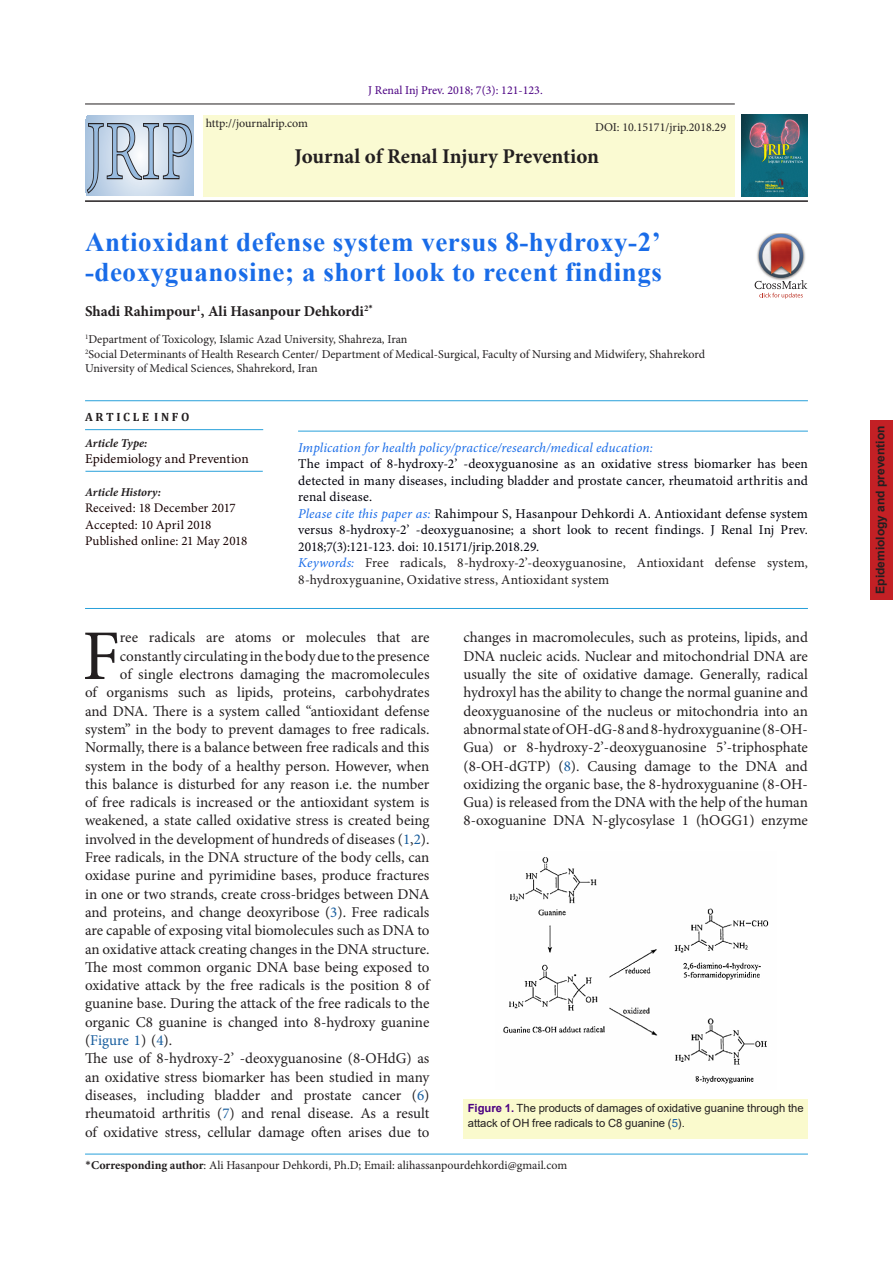
<style>
.page{position:relative;width:893px;height:1263px;background:#fff}
.page>*{position:absolute;margin:0;border:0;box-sizing:border-box;transform-origin:0 0}
.t1{font:71.25px "Minion Pro";color:#231f20}
.t2{font:700 27px/30px "Times New Roman";letter-spacing:.02em;color:#196ce8}
.t3{font:700 21px "Minion Pro";letter-spacing:-.005em;color:#231f20}
.t4{font:15px/18.3px "Minion Pro";color:#231f20;text-align:justify}
.t5{font:700 15px "Minion Pro";color:#231f20}
.t6{font:15px "Minion Pro";color:#175d9e}
.abstract{font:13.5px/16.5px "Minion Pro";letter-spacing:.005em;color:#00000b;text-align:justify}
.abstract-2{font:13.5px/16.5px "Minion Pro";letter-spacing:.01em;color:#231f20}
.abstract-3{font:italic 13.5px "Minion Pro";letter-spacing:.01em;color:#196ce8}
.t7{font:13.5px "Minion Pro";color:#170000}
.t8{font:13.05px "Minion Pro";letter-spacing:.005em;color:#170000}
.t9{font:12px/14.4px "Minion Pro";color:#231f20}
.t10{font:12px "Minion Pro";color:#4b0082}
.t11{font:italic 700 12px "Minion Pro";color:#231f20}
.t12{font:700 12px "Arial";color:#231f20}
.t13{font:700 12px "Cambria";color:#231f20}
.t14{font:11.25px/15px "Arial";color:#231f20}
.s1{font-style:italic;color:#196ce8}
.s2{color:#175d9e}
.s3{color:#231f20}
.s4{font-weight:700;color:#4b0082}
.s5{font-family:"Calibri"}
.s6{font-weight:700}
</style>
<div class="page">
<hr style="left:85px;top:104px;width:650px;height:1px;background:#231f20">
<hr style="left:85px;top:200px;width:723px;height:2px;background:#231f20">
<div style="left:203px;top:115px;width:532px;height:81px;background:#fafad2"></div>
<img style="left:741px;top:115px;width:66px;height:82px">
<hr style="left:85px;top:1154px;width:723px;height:1px;background:#28a0da">
<svg style="left:86px;top:116px;width:107px;height:79px"></svg>
<svg style="left:87px;top:123px;width:105px;height:71px;background:#b0c0d3"></svg>
<hr style="left:298px;top:431px;width:510px;height:1px;background:#28a0da">
<hr style="left:85px;top:400px;width:723px;height:1px;background:#28a0da">
<hr style="left:85px;top:608px;width:723px;height:1px;background:#28a0da">
<hr style="left:85px;top:429px;width:178px;height:1px;background:#28a0da">
<hr style="left:85px;top:471px;width:178px;height:1px;background:#28a0da">
<div style="left:871px;top:420px;width:22px;height:179px;background:#c32025"></div>
<img style="left:503px;top:857px;width:266px;height:227px">
<div style="left:463px;top:1099px;width:345px;height:39px;background:#fafacd"></div>
<img style="left:772px;top:233px;width:18px;height:1px">
<svg style="left:755px;top:234px;width:52px;height:65px"></svg>
<p class="t9" style="left:206px;top:116px;width:104px">http://journalrip.com</p>
<p class="t10" style="left:368px;top:82px;width:176px">J Renal Inj Prev. 2018; 7(3): 121-123.</p>
<p class="t9" style="left:595px;top:120px;width:133px">DOI: 10.15171/jrip.2018.29</p>
<p class="t3" style="left:295px;top:142px;width:306px">Journal of Renal Injury Prevention</p>
<p class="t2" style="left:85px;top:226px;width:578px">Antioxidant defense system versus 8-hydroxy-2’ -deoxyguanosine; a short look to recent findings</p>
<p class="t5" style="left:85px;top:301px;width:289px">Shadi Rahimpour<sup>1</sup>, Ali Hasanpour Dehkordi<sup>2</sup><sup>*</sup></p>
<p class="t9" style="left:85px;top:332px;width:324px"><sup>1</sup>Department of Toxicology, Islamic Azad University, Shahreza, Iran</p>
<p class="t9" style="left:85px;top:347px;width:622px"><sup>2</sup>Social Determinants of Health Research Center/ Department of Medical-Surgical, Faculty of Nursing and Midwifery, Shahrekord<br>University of Medical Sciences, Shahrekord, Iran</p>
<p class="t13" style="left:85px;top:408px;width:106px">A R T I C L E I N F O</p>
<p class="t11" style="left:85px;top:434px;width:64px">Article Type:</p>
<p class="t7" style="left:85px;top:450px;width:165px">Epidemiology and Prevention</p>
<p class="t11" style="left:85px;top:484px;width:78px">Article History:</p>
<p class="t8" style="left:85px;top:499px;width:152px">Received: 18 December 2017</p>
<p class="t8" style="left:85px;top:516px;width:128px">Accepted: 10 April 2018</p>
<p class="t8" style="left:85px;top:532px;width:164px">Published online: 21 May 2018</p>
<p class="abstract-3" style="left:298px;top:438px;width:356px">Implication for health policy/practice/research/medical education:</p>
<p class="abstract" style="left:298px;top:456px;width:511px">The impact of 8-hydroxy-2’ -deoxyguanosine as an oxidative stress biomarker has been detected in many diseases, including bladder and prostate cancer, rheumatoid arthritis and renal disease.</p>
<p class="abstract" style="left:298px;top:505px;width:511px"><span class="s1">Please cite this paper as:</span> Rahimpour S, Hasanpour Dehkordi A. Antioxidant defense system versus 8-hydroxy-2’ -deoxyguanosine; a short look to recent findings. J Renal Inj Prev.<br>2018;7(3):121-123. doi: 10.15171/jrip.2018.29.</p>
<p class="abstract-2" style="left:298px;top:555px;width:511px"><span class="s1">Keywords:</span> Free radicals, 8-hydroxy-2’-deoxyguanosine, Antioxidant defense system,<br>8-hydroxyguanine, Oxidative stress, Antioxidant system</p>
<p class="t1" style="left:82px;top:608px;width:39px">F</p>
<p class="t4" style="left:120px;top:628px;width:311px">ree radicals are atoms or molecules that are</p>
<p class="t4" style="left:120px;top:647px;width:311px">constantly circulating in the body due to the presence</p>
<p class="t4" style="left:120px;top:665px;width:311px">of single electrons damaging the macromolecules</p>
<p class="t4" style="left:85px;top:683px;width:346px">of organisms such as lipids, proteins, carbohydrates</p>
<p class="t4" style="left:85px;top:702px;width:346px">and DNA. There is a system called “antioxidant defense</p>
<p class="t4" style="left:85px;top:720px;width:346px">system” in the body to prevent damages to free radicals.</p>
<p class="t4" style="left:85px;top:738px;width:346px">Normally, there is a balance between free radicals and this</p>
<p class="t4" style="left:85px;top:757px;width:346px">system in the body of a healthy person. However, when</p>
<p class="t4" style="left:85px;top:775px;width:346px">this balance is disturbed for any reason i.e. the number</p>
<p class="t4" style="left:85px;top:793px;width:346px">of free radicals is increased or the antioxidant system is</p>
<p class="t4" style="left:85px;top:811px;width:346px">weakened, a state called oxidative stress is created being</p>
<p class="t4" style="left:85px;top:830px;width:346px">involved in the development of hundreds of diseases (<span class="s2">1</span>,<span class="s2">2</span>).</p>
<p class="t4" style="left:85px;top:848px;width:346px">Free radicals, in the DNA structure of the body cells, can</p>
<p class="t4" style="left:85px;top:866px;width:346px">oxidase purine and pyrimidine bases, produce fractures</p>
<p class="t4" style="left:85px;top:885px;width:346px">in one or two strands, create cross-bridges between DNA</p>
<p class="t4" style="left:85px;top:903px;width:346px">and proteins, and change deoxyribose (<span class="s2">3</span>). Free radicals</p>
<p class="t4" style="left:85px;top:921px;width:346px">are capable of exposing vital biomolecules such as DNA to</p>
<p class="t4" style="left:85px;top:940px;width:346px">an oxidative attack creating changes in the DNA structure.</p>
<p class="t4" style="left:85px;top:958px;width:346px">The most common organic DNA base being exposed to</p>
<p class="t4" style="left:85px;top:976px;width:346px">oxidative attack by the free radicals is the position 8 of</p>
<p class="t4" style="left:85px;top:994px;width:346px">guanine base. During the attack of the free radicals to the</p>
<p class="t4" style="left:85px;top:1013px;width:346px">organic C8 guanine is changed into 8-hydroxy guanine</p>
<p class="t6" style="left:85px;top:1030px;width:89px"><span class="s3">(</span>Figure 1<span class="s3">) (</span>4<span class="s3">).</span></p>
<p class="t4" style="left:85px;top:1049px;width:346px">The use of 8-hydroxy-2’ -deoxyguanosine (8-OHdG) as an oxidative stress biomarker has been studied in many diseases, including bladder and prostate cancer (<span class="s2">6</span>) rheumatoid arthritis (<span class="s2">7</span>) and renal disease. As a result of oxidative stress, cellular damage often arises due to</p>
<p class="t4" style="left:463px;top:628px;width:346px">changes in macromolecules, such as proteins, lipids, and DNA nucleic acids. Nuclear and mitochondrial DNA are usually the site of oxidative damage. Generally, radical hydroxyl has the ability to change the normal guanine and deoxyguanosine of the nucleus or mitochondria into an abnormal state of OH-dG-8 and 8-hydroxyguanine (8-OH-Gua) or 8-hydroxy-2’-deoxyguanosine 5’-triphosphate (8-OH-dGTP) (<span class="s2">8</span>). Causing damage to the DNA and oxidizing the organic base, the 8-hydroxyguanine (8-OH-Gua) is released from the DNA with the help of the human 8-oxoguanine DNA N-glycosylase 1 (hOGG1) enzyme</p>
<p class="t14" style="left:468px;top:1100px;width:337px"><span class="s4">Figure 1.</span> The products of damages of oxidative guanine through the attack of OH free radicals to C8 guanine (<span class="s2">5</span>).</p>
<p class="t9" style="left:85px;top:1158px;width:484px"><span class="s5">*</span><span class="s6">Corresponding author</span>: Ali Hasanpour Dehkordi, Ph.D; Email: alihassanpourdehkordi@gmail.com</p>
<p class="t12" style="left:872px;top:594px;width:170px;rotate:-90deg">Epidemiology and prevention</p>
</div>
